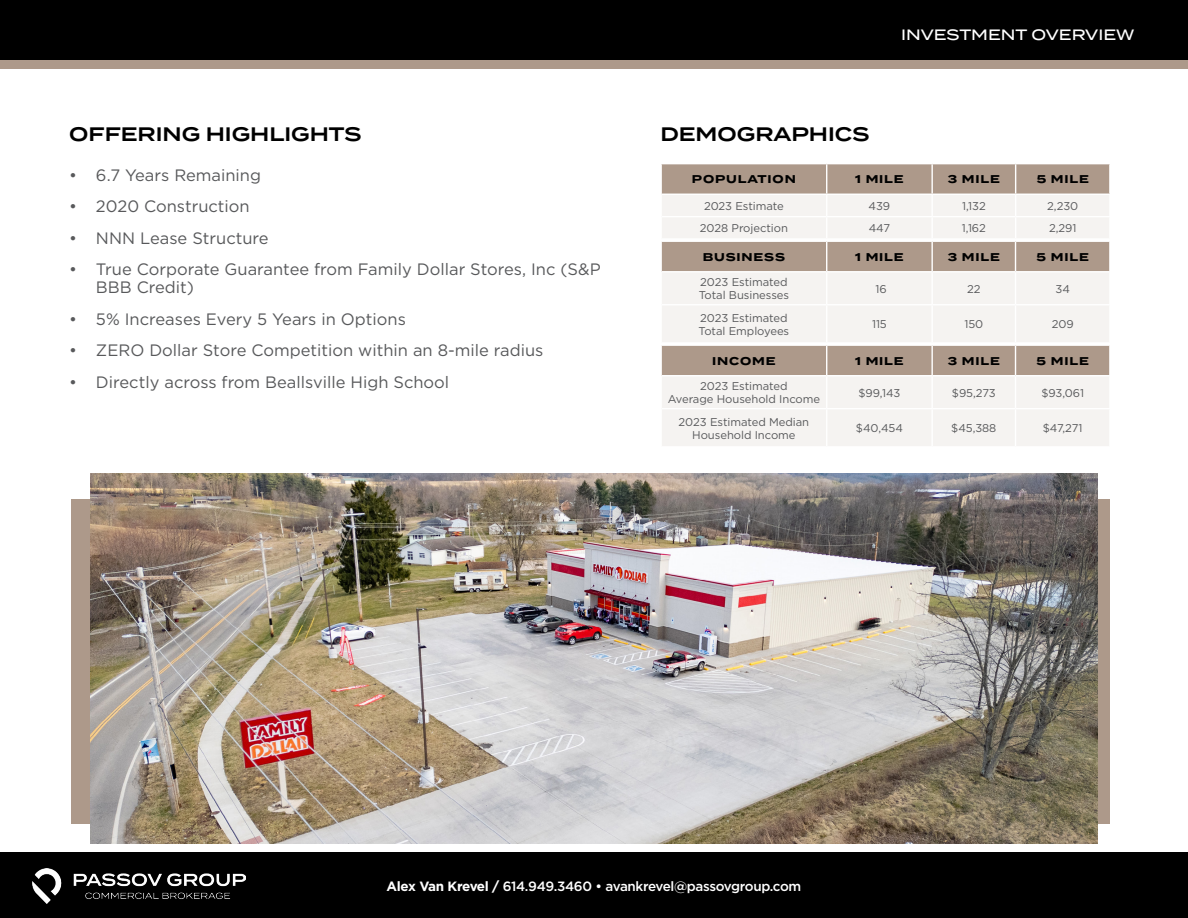
<style>
.page{position:relative;width:1188px;height:918px;background:#fff}
.page>*{position:absolute;margin:0;border:0;box-sizing:border-box;transform-origin:0 0}
.t1{font:600 19.5px "Termina";color:#000}
.t2{font:16.5px/18px "Gotham";color:#58595b}
.t3{font:500 15px "Termina";color:#fff}
.t4{font:500 13.5px "Gotham";letter-spacing:-.025em;color:#fff}
.t5{font:11.25px/12.6px "Gotham";letter-spacing:-.005em;color:#58595b;text-align:center}
.t6{font:700 11.25px "Termina";letter-spacing:.075em;color:#000}
.s1{font-weight:700}
</style>
<div class="page">
<div style="left:0;top:852px;width:1188px;height:66px;background:#000"></div>
<div style="left:0;top:5px;width:1188px;height:64px;background:#ad998a"></div>
<div style="left:0;top:0;width:1188px;height:60px;background:#000"></div>
<img style="left:33px;top:869px;width:212px;height:35px">
<svg style="left:661px;top:164px;width:449px;height:282px"></svg>
<hr style="left:1109px;top:242px;width:2px;height:29px;background:#fff">
<hr style="left:662px;top:271px;width:165px;height:1px;background:#fff">
<hr style="left:827px;top:271px;width:105px;height:1px;background:#fff">
<hr style="left:826px;top:272px;width:1px;height:32px;background:#fff">
<hr style="left:932px;top:271px;width:84px;height:1px;background:#fff">
<hr style="left:931px;top:272px;width:2px;height:32px;background:#fff">
<hr style="left:1016px;top:271px;width:95px;height:1px;background:#fff">
<hr style="left:1015px;top:272px;width:1px;height:32px;background:#fff">
<hr style="left:1109px;top:272px;width:2px;height:32px;background:#fff">
<hr style="left:662px;top:304px;width:165px;height:1px;background:#fff">
<hr style="left:827px;top:304px;width:105px;height:1px;background:#fff">
<hr style="left:826px;top:305px;width:1px;height:37px;background:#fff">
<hr style="left:932px;top:304px;width:84px;height:1px;background:#fff">
<hr style="left:931px;top:305px;width:2px;height:37px;background:#fff">
<hr style="left:1016px;top:304px;width:95px;height:1px;background:#fff">
<hr style="left:1015px;top:305px;width:1px;height:37px;background:#fff">
<hr style="left:1109px;top:305px;width:2px;height:37px;background:#fff">
<hr style="left:660px;top:342px;width:167px;height:2px;background:#fff">
<hr style="left:827px;top:342px;width:105px;height:2px;background:#fff">
<hr style="left:932px;top:342px;width:84px;height:2px;background:#fff">
<hr style="left:1016px;top:342px;width:95px;height:2px;background:#fff">
<div style="left:71px;top:499px;width:1039px;height:325px;background:#ad998a"></div>
<img style="left:91px;top:473px;width:1006px;height:370px">
<p class="t1" style="left:69px;top:120px;width:294px">OFFERING HIGHLIGHTS</p>
<p class="t2" style="left:69px;top:166px;width:194px">• 6.7 Years Remaining</p>
<p class="t2" style="left:69px;top:197px;width:182px">• 2020 Construction</p>
<p class="t2" style="left:69px;top:229px;width:201px">• NNN Lease Structure</p>
<p class="t2" style="left:96px;top:260px;width:506px;text-indent:-27px">• True Corporate Guarantee from Family Dollar Stores, Inc (S&amp;P<br>BBB Credit)</p>
<p class="t2" style="left:69px;top:310px;width:338px">• 5% Increases Every 5 Years in Options</p>
<p class="t2" style="left:69px;top:341px;width:476px">• ZERO Dollar Store Competition within an 8-mile radius</p>
<p class="t2" style="left:69px;top:373px;width:382px">• Directly across from Beallsville High School</p>
<p class="t3" style="left:901px;top:23px;width:235px">INVESTMENT OVERVIEW</p>
<p class="t1" style="left:660px;top:120px;width:210px">DEMOGRAPHICS</p>
<p class="t6" style="left:692px;top:171px;width:105px">POPULATION</p>
<p class="t6" style="left:855px;top:171px;width:50px">1 MILE</p>
<p class="t6" style="left:948px;top:171px;width:54px">3 MILE</p>
<p class="t6" style="left:1037px;top:171px;width:54px">5 MILE</p>
<p class="t5" style="left:704px;top:199px;width:81px">2023 Estimate</p>
<p class="t5" style="left:869px;top:199px;width:23px">439</p>
<p class="t5" style="left:962px;top:199px;width:25px">1,132</p>
<p class="t5" style="left:1047px;top:199px;width:32px">2,230</p>
<p class="t5" style="left:700px;top:222px;width:90px">2028 Projection</p>
<p class="t5" style="left:869px;top:222px;width:23px">447</p>
<p class="t5" style="left:962px;top:222px;width:26px">1,162</p>
<p class="t5" style="left:1049px;top:222px;width:29px">2,291</p>
<p class="t6" style="left:703px;top:249px;width:84px">BUSINESS</p>
<p class="t6" style="left:855px;top:249px;width:50px">1 MILE</p>
<p class="t6" style="left:948px;top:249px;width:54px">3 MILE</p>
<p class="t6" style="left:1037px;top:249px;width:54px">5 MILE</p>
<p class="t5" style="left:699px;top:276px;width:92px;text-align:left">2023 Estimated<br>Total Businesses</p>
<p class="t5" style="left:875px;top:282px;width:13px">16</p>
<p class="t5" style="left:967px;top:282px;width:15px">22</p>
<p class="t5" style="left:1056px;top:282px;width:16px">34</p>
<p class="t5" style="left:699px;top:312px;width:92px;text-align:left">2023 Estimated<br>Total Employees</p>
<p class="t5" style="left:872px;top:318px;width:16px">115</p>
<p class="t5" style="left:964px;top:318px;width:20px">150</p>
<p class="t5" style="left:1052px;top:318px;width:23px">209</p>
<p class="t6" style="left:712px;top:352px;width:65px">INCOME</p>
<p class="t6" style="left:855px;top:352px;width:50px">1 MILE</p>
<p class="t6" style="left:948px;top:352px;width:54px">3 MILE</p>
<p class="t6" style="left:1037px;top:352px;width:54px">5 MILE</p>
<p class="t5" style="left:668px;top:380px;width:154px">2023 Estimated<br>Average Household Income</p>
<p class="t5" style="left:858px;top:386px;width:43px">$99,143</p>
<p class="t5" style="left:952px;top:386px;width:45px">$95,273</p>
<p class="t5" style="left:1041px;top:386px;width:44px">$93,061</p>
<p class="t5" style="left:679px;top:415px;width:132px">2023 Estimated Median<br>Household Income</p>
<p class="t5" style="left:856px;top:422px;width:48px">$40,454</p>
<p class="t5" style="left:951px;top:422px;width:47px">$45,388</p>
<p class="t5" style="left:1043px;top:422px;width:41px">$47,271</p>
<p class="t4" style="left:387px;top:877px;width:416px"><span class="s1">Alex Van Krevel /</span> 614.949.3460 • avankrevel@passovgroup.com</p>
</div>
